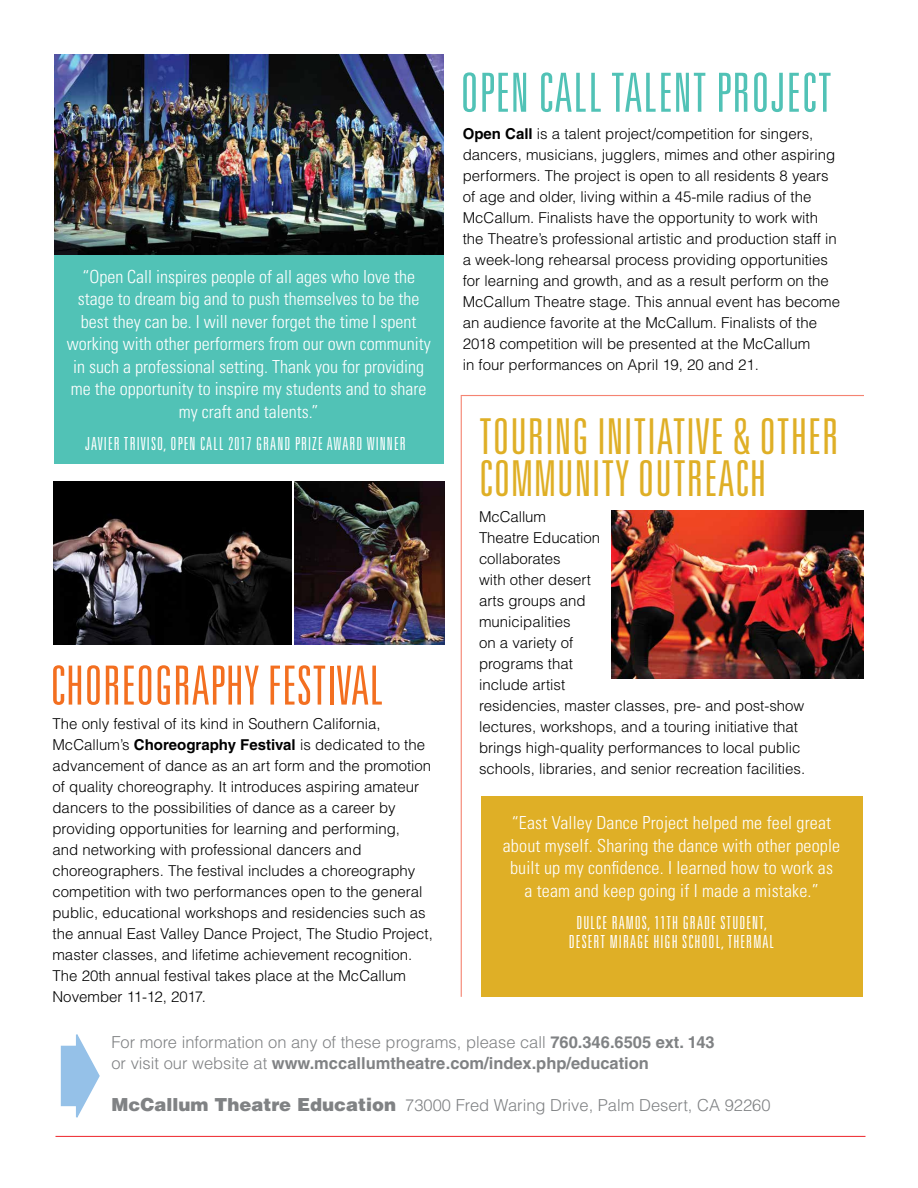
<style>
.page{position:relative;width:918px;height:1188px;background:#fff}
.page>*{position:absolute;margin:0;border:0;box-sizing:border-box;transform-origin:0 0}
.t1{font:300 ultra-condensed 54px "Univers";letter-spacing:.02em;color:#51c2b6}
.t2{font:300 ultra-condensed 54px "Univers";letter-spacing:.01em;color:#f36f20}
.t3{font:300 ultra-condensed 49.5px/42px "Univers";letter-spacing:.02em;color:#dfaf26}
.t4{font:300 condensed 18px/22.5px "Univers";color:#fff;text-align:center}
.t5{font:300 ultra-condensed 18px/19.5px "Univers";letter-spacing:.06em;color:#fff;text-align:center}
.t6{font:300 16.5px/21px "Helvetica";color:#808284}
.t7{font:300 15px/21px "Helvetica";color:#000}
.s1{font-weight:700}
.s2{font-weight:900;font-size:18px}
</style>
<div class="page">
<div style="left:54px;top:254px;width:389px;height:210px;background:#51c2b6"></div>
<div style="left:481px;top:796px;width:381px;height:201px;background:#dfaf26"></div>
<hr style="left:56px;top:1136px;width:810px;height:1px;background:#ef3a3f">
<hr style="left:461px;top:396px;width:1px;height:601px;background:#f58472">
<img style="left:54px;top:54px;width:389px;height:200px">
<img style="left:611px;top:511px;width:253px;height:167px">
<hr style="left:461px;top:395px;width:403px;height:1px;background:#f58472">
<img style="left:295px;top:481px;width:149px;height:163px">
<img style="left:53px;top:481px;width:239px;height:163px">
<svg style="left:60px;top:1034px;width:40px;height:84px"></svg>
<p class="t4" style="left:67px;top:265px;width:365px">“Open Call inspires people of all ages who love the stage to dream big and to push themselves to be the best they can be. I will never forget the time I spent working with other performers from our own community in such a professional setting. Thank you for providing me the opportunity to inspire my students and to share my craft and talents.”</p>
<p class="t5" style="left:85px;top:434px;width:322px">JAVIER TRIVISO, OPEN CALL 2017 GRAND PRIZE AWARD WINNER</p>
<h1 class="t2" style="left:50px;top:657px;width:335px">CHOREOGRAPHY FESTIVAL</h1>
<p class="t7" style="left:52px;top:712px;width:382px">The only festival of its kind in Southern California, McCallum’s <span class="s1">Choreography Festival</span> is dedicated to the advancement of dance as an art form and the promotion of quality choreography. It introduces aspiring amateur dancers to the possibilities of dance as a career by providing opportunities for learning and performing,<br>and networking with professional dancers and choreographers. The festival includes a choreography competition with two performances open to the general public, educational workshops and residencies such as the annual East Valley Dance Project, The Studio Project, master classes, and lifetime achievement recognition.<br>The 20th annual festival takes place at the McCallum November 11-12, 2017.</p>
<h1 class="t1" style="left:460px;top:64px;width:373px">OPEN CALL TALENT PROJECT</h1>
<p class="t7" style="left:463px;top:123px;width:379px"><span class="s1">Open Call</span> is a talent project/competition for singers, dancers, musicians, jugglers, mimes and other aspiring performers. The project is open to all residents 8 years of age and older, living within a 45-mile radius of the McCallum. Finalists have the opportunity to work with the Theatre’s professional artistic and production staff in a week-long rehearsal process providing opportunities for learning and growth, and as a result perform on the McCallum Theatre stage. This annual event has become an audience favorite at the McCallum. Finalists of the 2018 competition will be presented at the McCallum<br>in four performances on April 19, 20 and 21.</p>
<h2 class="t3" style="left:479px;top:414px;width:361px">TOURING INITIATIVE &amp; OTHER<br>COMMUNITY OUTREACH</h2>
<p class="t7" style="left:479px;top:506px;width:328px">McCallum<br>Theatre Education<br>collaborates<br>with other desert<br>arts groups and<br>municipalities<br>on a variety of<br>programs that<br>include artist<br>residencies, master classes, pre- and post-show lectures, workshops, and a touring initiative that brings high-quality performances to local public schools, libraries, and senior recreation facilities.</p>
<p class="t4" style="left:503px;top:812px;width:339px">“East Valley Dance Project helped me feel great about myself. Sharing the dance with other people built up my confidence. I learned how to work as<br>a team and keep going if I made a mistake.”</p>
<p class="t5" style="left:569px;top:912px;width:207px">DULCE RAMOS, 11TH GRADE STUDENT,<br>DESERT MIRAGE HIGH SCHOOL, THERMAL</p>
<p class="t6" style="left:111px;top:1031px;width:605px">For more information on any of these programs, please call <span class="s1">760.346.6505 ext. 143 </span>or visit our website at <span class="s1">www.mccallumtheatre.com/index.php/education</span></p>
<p class="t6" style="left:111px;top:1094px;width:661px"><span class="s2">McCallum Theatre Education</span> 73000 Fred Waring Drive, Palm Desert, CA 92260</p>
</div>
